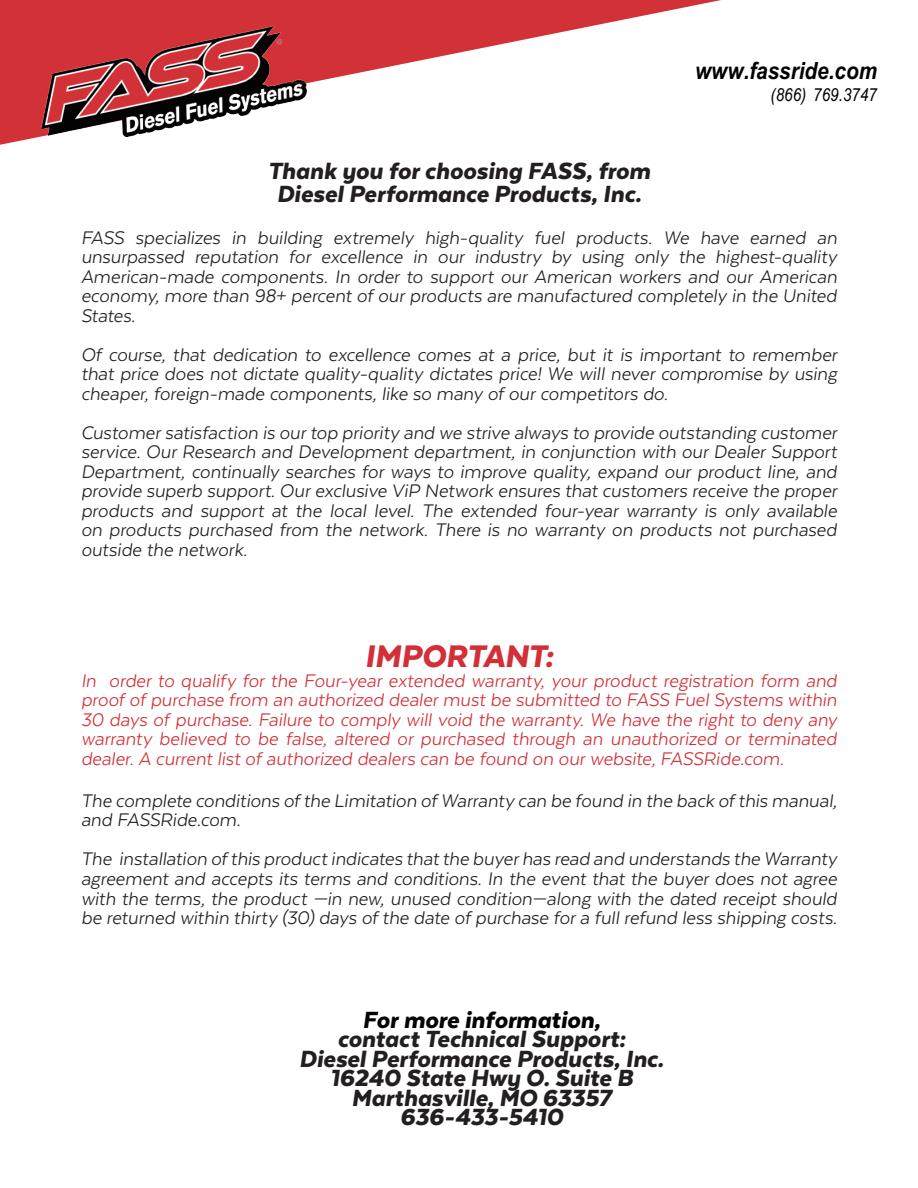
<style>
.page{position:relative;width:918px;height:1188px;background:#fff}
.page>*{position:absolute;margin:0;border:0;box-sizing:border-box;transform-origin:0 0}
.t1{font:italic 900 36px "Texta";letter-spacing:-.005em;color:#d32f38}
.t2{font:italic 900 27px "Texta";color:#231f20}
.t3{font:italic 900 27px "Texta";letter-spacing:-.005em;color:#040503}
.t4{font:italic 700 23.7px "Arial";color:#020302;scale:.87 1}
.t5{font:italic 21px/19.5px "Texta Alt";letter-spacing:-.005em;color:#231f20;text-align:justify}
.t6{font:italic 21px/19.5px "Texta Alt";letter-spacing:-.005em;color:#d32f38;text-align:justify}
.t7{font:italic 18px "Arial";letter-spacing:.005em;color:#020302;scale:.84 1}
</style>
<div class="page">
<svg style="left:0;top:0;width:721px;height:145px"></svg>
<img style="left:42px;top:27px;width:264px;height:109px">
<p class="t4" style="left:695px;top:55px;width:211px">www.fassride.com</p>
<p class="t7" style="left:771px;top:83px;width:128px">(866) 769.3747</p>
<p class="t2" style="left:268px;top:157px;width:384px">Thank you for choosing FASS, from</p>
<p class="t2" style="left:277px;top:180px;width:366px">Diesel Performance Products, Inc.</p>
<p class="t5" style="left:81px;top:228px;width:758px">FASS specializes in building extremely high-quality fuel products. We have earned an unsurpassed reputation for excellence in our industry by using only the highest-quality American-made components. In order to support our American workers and our American economy, more than 98+ percent of our products are manufactured completely in the United States.</p>
<p class="t5" style="left:81px;top:345px;width:758px">Of course, that dedication to excellence comes at a price, but it is important to remember that price does not dictate quality-quality dictates price! We will never compromise by using cheaper, foreign-made components, like so many of our competitors do.</p>
<p class="t5" style="left:81px;top:423px;width:758px">Customer satisfaction is our top priority and we strive always to provide outstanding customer service. Our Research and Development department, in conjunction with our Dealer Support Department, continually searches for ways to improve quality, expand our product line, and provide superb support. Our exclusive ViP Network ensures that customers receive the proper products and support at the local level. The extended four-year warranty is only available on products purchased from the network. There is no warranty on products not purchased outside the network.</p>
<p class="t1" style="left:365px;top:638px;width:190px">IMPORTANT:</p>
<p class="t6" style="left:81px;top:671px;width:757px">In order to qualify for the Four-year extended warranty, your product registration form and proof of purchase from an authorized dealer must be submitted to FASS Fuel Systems within 30 days of purchase. Failure to comply will void the warranty. We have the right to deny any warranty believed to be false, altered or purchased through an unauthorized or terminated dealer. A current list of authorized dealers can be found on our website, FASSRide.com.</p>
<p class="t5" style="left:81px;top:791px;width:757px">The complete conditions of the Limitation of Warranty can be found in the back of this manual, and FASSRide.com.</p>
<p class="t5" style="left:81px;top:849px;width:758px">The installation of this product indicates that the buyer has read and understands the Warranty agreement and accepts its terms and conditions. In the event that the buyer does not agree with the terms, the product —in new, unused condition—along with the dated receipt should be returned within thirty (30) days of the date of purchase for a full refund less shipping costs.</p>
<p class="t3" style="left:363px;top:1006px;width:239px">For more information,</p>
<p class="t2" style="left:337px;top:1025px;width:289px">contact Technical Support:</p>
<p class="t2" style="left:299px;top:1045px;width:366px">Diesel Performance Products, Inc.</p>
<p class="t2" style="left:330px;top:1064px;width:304px">16240 State Hwy O. Suite B</p>
<p class="t2" style="left:352px;top:1084px;width:261px">Marthasville, MO 63357</p>
<p class="t2" style="left:400px;top:1103px;width:165px">636-433-5410</p>
</div>
